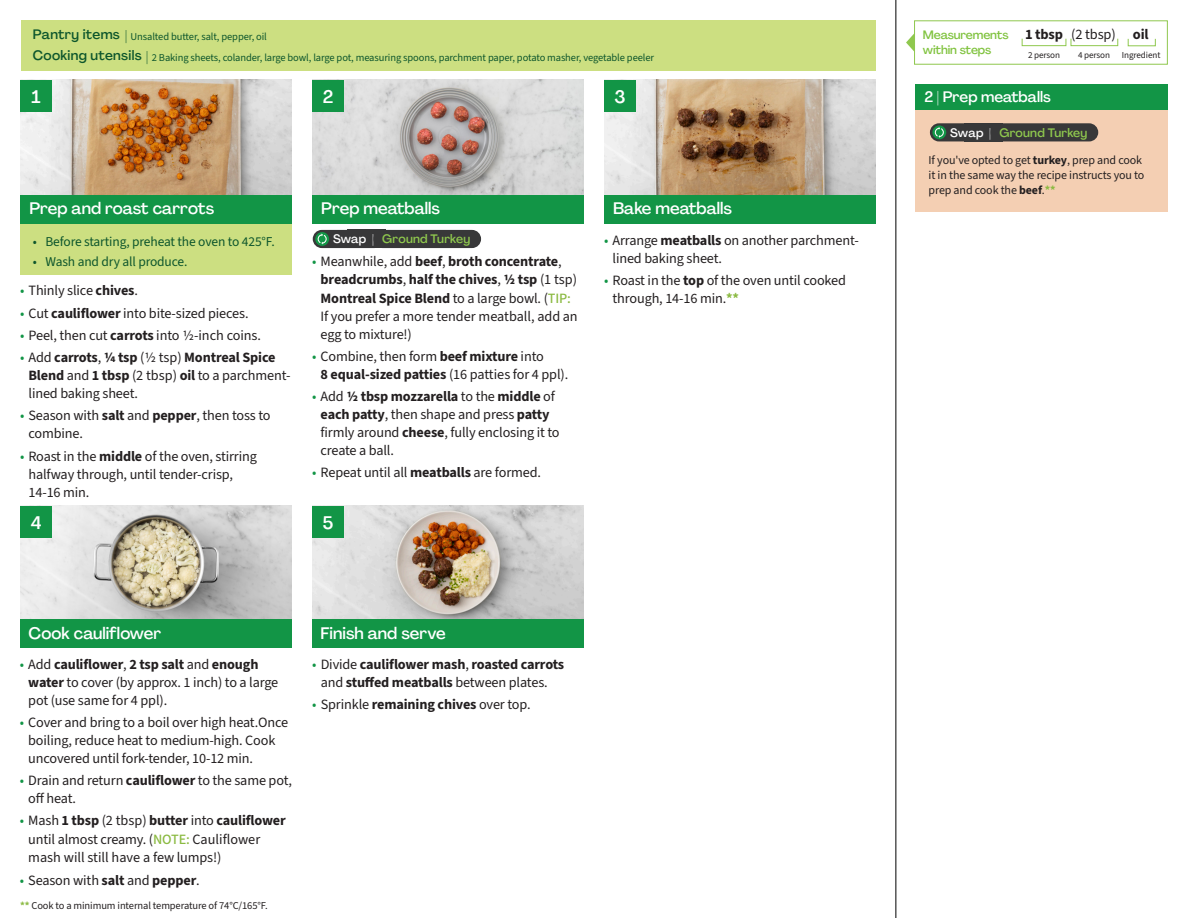
<style>
.page{position:relative;width:1188px;height:918px;background:#fff}
.page>*{position:absolute;margin:0;border:0;box-sizing:border-box;transform-origin:0 0}
.t1{font:500 18px "Agrandir";color:#fff}
.t2{font:500 16.5px "Agrandir";color:#fff}
.t3{font:500 15px "Agrandir";color:#fff}
.t4{font:700 14.4px "Source Sans 3";letter-spacing:-.01em;color:#231f20}
.t5{font:14.25px/18px "Source Sans 3";letter-spacing:-.01em;color:#231f20}
.t6{font:700 14.25px/18px "Source Sans 3";letter-spacing:-.01em;color:#231f20;text-align:center}
.t7{font:13.5px "Source Sans 3";letter-spacing:-.01em;color:#0d562c}
.t8{font:500 13.5px "Agrandir";letter-spacing:.025em;color:#0d562c}
.t9{font:500 12.15px "Agrandir";letter-spacing:.015em;color:#8fc84e}
.t10{font:12px/15px "Source Sans 3";letter-spacing:-.01em;color:#231f20}
.t11{font:500 12px/15.8px "Agrandir";letter-spacing:-.01em;color:#81c340}
.t12{font:10.5px "Source Sans 3";letter-spacing:-.01em;color:#0d562c}
.t13{font:10.5px "Source Sans 3";letter-spacing:-.01em;color:#231f20}
.t14{font:9.15px "Source Sans 3";letter-spacing:-.01em;color:#231f20}
.s1{font-family:"Agrandir";font-weight:500;font-size:13.5px}
.s2{color:#129546}
.s3{font-weight:700}
.s4{color:#fff}
.s5{font-weight:500;color:#8bba42}
.s6{font-weight:700;color:#8bba42}
.s7{font-weight:400;color:#129546}
.s8{font-weight:400}
</style>
<div class="page">
<img style="left:20px;top:506px;width:272px;height:113px">
<img style="left:312px;top:506px;width:272px;height:113px">
<img style="left:20px;top:80px;width:272px;height:115px">
<img style="left:312px;top:80px;width:272px;height:115px">
<img style="left:604px;top:80px;width:272px;height:115px">
<div style="left:312px;top:195px;width:272px;height:29px;background:#129546"></div>
<div style="left:20px;top:195px;width:272px;height:29px;background:#129546"></div>
<div style="left:20px;top:619px;width:272px;height:29px;background:#129546"></div>
<div style="left:312px;top:619px;width:272px;height:29px;background:#129546"></div>
<div style="left:604px;top:195px;width:272px;height:29px;background:#129546"></div>
<div style="left:21px;top:20px;width:855px;height:51px;background:#ccdf81"></div>
<div style="left:20px;top:224px;width:272px;height:50px;background:#ccdf81"></div>
<hr style="left:896px;top:0;width:1px;height:918px;background:#000">
<div style="left:20px;top:506px;width:32px;height:32px;background:#129546"></div>
<div style="left:20px;top:80px;width:32px;height:32px;background:#129546"></div>
<div style="left:312px;top:506px;width:32px;height:32px;background:#129546"></div>
<div style="left:312px;top:80px;width:32px;height:32px;background:#129546"></div>
<div style="left:604px;top:80px;width:32px;height:32px;background:#129546"></div>
<div style="left:914px;top:20px;width:254px;height:45px;border:1px solid #8fc84e"></div>
<div style="left:1022px;top:38px;width:44px;height:8px;border:1px solid #8fc84e"></div>
<div style="left:1071px;top:38px;width:47px;height:8px;border:1px solid #8fc84e"></div>
<div style="left:1128px;top:38px;width:28px;height:8px;border:1px solid #8fc84e"></div>
<svg style="left:906px;top:33px;width:9px;height:19px"></svg>
<div style="left:348px;top:230px;width:38px;height:18px;background:#383839"></div>
<div style="left:313px;top:230px;width:70px;height:18px;background:#383839;border-radius:9px"></div>
<svg style="left:315px;top:232px;width:14px;height:14px"></svg>
<svg style="left:318px;top:234px;width:9px;height:10px"></svg>
<div style="left:373px;top:230px;width:108px;height:18px;background:#383839;border-radius:9px"></div>
<div style="left:916px;top:110px;width:252px;height:101px;background:#f4cfb3"></div>
<div style="left:916px;top:84px;width:252px;height:26px;background:#129546"></div>
<div style="left:965px;top:123px;width:38px;height:18px;background:#383839"></div>
<div style="left:930px;top:123px;width:70px;height:18px;background:#383839;border-radius:9px"></div>
<svg style="left:932px;top:125px;width:14px;height:14px"></svg>
<svg style="left:935px;top:127px;width:9px;height:11px"></svg>
<div style="left:991px;top:123px;width:107px;height:18px;background:#383839;border-radius:9px"></div>
<p class="t12" style="left:33px;top:30px;width:236px"><span class="s1">Pantry items |</span> Unsalted butter, salt, pepper, oil</p>
<p class="t8" style="left:33px;top:47px;width:110px">Cooking utensils</p>
<p class="t12" style="left:146px;top:51px;width:509px"><span class="s1">|</span> 2 Baking sheets, colander, large bowl, large pot, measuring spoons, parchment paper, potato masher, vegetable peeler</p>
<p class="t1" style="left:32px;top:86px;width:11px">1</p>
<p class="t1" style="left:323px;top:86px;width:12px">2</p>
<p class="t1" style="left:614px;top:85px;width:13px">3</p>
<p class="t2" style="left:29px;top:198px;width:186px">Prep and roast carrots</p>
<p class="t2" style="left:321px;top:198px;width:120px">Prep meatballs</p>
<p class="t2" style="left:613px;top:198px;width:121px">Bake meatballs</p>
<p class="t7" style="left:33px;top:233px;width:244px">• Before starting, preheat the oven to 425°F.</p>
<p class="t7" style="left:33px;top:253px;width:156px">• Wash and dry all produce.</p>
<p class="t5" style="left:20px;top:282px;width:120px"><span class="s2">•</span> Thinly slice <span class="s3">chives</span>.</p>
<p class="t5" style="left:20px;top:304px;width:230px"><span class="s2">•</span> Cut <span class="s3">cauliflower</span> into bite-sized pieces.</p>
<p class="t5" style="left:20px;top:326px;width:242px"><span class="s2">•</span> Peel, then cut <span class="s3">carrots</span> into 1/2-inch coins.</p>
<p class="t5" style="left:29px;top:349px;width:263px;text-indent:-9px"><span class="s2">•</span> Add <span class="s3">carrots</span>, <span class="s3">1/4 tsp</span> (1/2 tsp) <span class="s3">Montreal Spice<br>Blend</span> and <span class="s3">1 tbsp</span> (2 tbsp) <span class="s3">oil</span> to a parchment&shy;lined baking sheet.</p>
<p class="t5" style="left:29px;top:407px;width:244px;text-indent:-9px"><span class="s2">•</span> Season with <span class="s3">salt</span> and <span class="s3">pepper</span>, then toss to combine.</p>
<p class="t5" style="left:29px;top:447px;width:230px;text-indent:-9px"><span class="s2">•</span> Roast in the <span class="s3">middle</span> of the oven, stirring halfway through, until tender-crisp,<br>14-16 min.</p>
<p class="t9" style="left:333px;top:232px;width:139px"><span class="s4">Swap |</span> Ground Turkey</p>
<p class="t5" style="left:321px;top:252px;width:258px;text-indent:-9px"><span class="s2">•</span> Meanwhile, add <span class="s3">beef</span>, <span class="s3">broth concentrate</span>, <span class="s3">breadcrumbs</span>, <span class="s3">half the chives</span>, <span class="s3">1/2 tsp</span> (1 tsp)<br><span class="s3">Montreal Spice Blend</span> to a large bowl. (<span class="s5">TIP:<br></span>If you prefer a more tender meatball, add an egg to mixture!)</p>
<p class="t5" style="left:321px;top:347px;width:249px;text-indent:-9px"><span class="s2">•</span> Combine, then form <span class="s3">beef mixture</span> into<br><span class="s3">8 equal-sized patties</span> (16 patties for 4 ppl).</p>
<p class="t5" style="left:321px;top:388px;width:241px;text-indent:-9px"><span class="s2">•</span> Add <span class="s3">1/2 tbsp mozzarella</span> to the <span class="s3">middle</span> of <span class="s3">each patty</span>, then shape and press <span class="s3">patty </span>firmly around <span class="s3">cheese</span>, fully enclosing it to create a ball.</p>
<p class="t5" style="left:312px;top:464px;width:230px"><span class="s2">•</span> Repeat until all <span class="s3">meatballs</span> are formed.</p>
<p class="t5" style="left:613px;top:231px;width:248px;text-indent:-9px"><span class="s2">•</span> Arrange <span class="s3">meatballs</span> on another parchment&shy;lined baking sheet.</p>
<p class="t5" style="left:613px;top:271px;width:235px;text-indent:-9px"><span class="s2">•</span> Roast in the <span class="s3">top</span> of the oven until cooked through, 14-16 min.<span class="s6">**</span></p>
<p class="t1" style="left:31px;top:511px;width:12px">4</p>
<p class="t1" style="left:323px;top:511px;width:12px">5</p>
<p class="t2" style="left:29px;top:623px;width:134px">Cook cauliflower</p>
<p class="t2" style="left:321px;top:623px;width:127px">Finish and serve</p>
<p class="t5" style="left:28px;top:655px;width:252px;text-indent:-9px"><span class="s2">•</span> Add <span class="s3">cauliflower</span>, <span class="s3">2 tsp salt</span> and <span class="s3">enough water</span> to cover (by approx. 1 inch) to a large pot (use same for 4 ppl).</p>
<p class="t5" style="left:28px;top:713px;width:262px;text-indent:-9px"><span class="s2">•</span> Cover and bring to a boil over high heat.Once boiling, reduce heat to medium-high. Cook uncovered until fork-tender, 10-12 min.</p>
<p class="t5" style="left:28px;top:771px;width:265px;text-indent:-9px"><span class="s2">•</span> Drain and return <span class="s3">cauliflower</span> to the same pot, off heat.</p>
<p class="t5" style="left:28px;top:812px;width:259px;line-height:18.5px;text-indent:-9px"><span class="s2">•</span> Mash <span class="s3">1 tbsp</span> (2 tbsp) <span class="s3">butter</span> into <span class="s3">cauliflower </span>until almost creamy. (<span class="s5">NOTE:</span> Cauliflower mash will still have a few lumps!)</p>
<p class="t5" style="left:20px;top:871px;width:182px"><span class="s2">•</span> Season with <span class="s3">salt</span> and <span class="s3">pepper</span>.</p>
<p class="t13" style="left:20px;top:898px;width:249px"><span class="s6">**</span> Cook to a minimum internal temperature of 74°C/165°F.</p>
<p class="t6" style="left:312px;top:655px;width:254px"><span class="s7">•</span> <span class="s8">Divide</span> cauliflower mash<span class="s8">,</span> roasted carrots <span class="s8">and</span> stuffed meatballs <span class="s8">between plates.</span></p>
<p class="t5" style="left:312px;top:695px;width:220px"><span class="s2">•</span> Sprinkle <span class="s3">remaining chives</span> over top.</p>
<p class="t11" style="left:923px;top:26px;width:87px">Measurements within steps</p>
<p class="t4" style="left:1025px;top:25px;width:125px">1 tbsp <span class="s8">(2 tbsp)</span> oil</p>
<p class="t14" style="left:1028px;top:49px;width:34px">2 person</p>
<p class="t14" style="left:1078px;top:49px;width:34px">4 person</p>
<p class="t14" style="left:1122px;top:49px;width:40px">Ingredient</p>
<p class="t3" style="left:924px;top:88px;width:128px">2 | Prep meatballs</p>
<p class="t9" style="left:950px;top:125px;width:139px"><span class="s4">Swap |</span> Ground Turkey</p>
<p class="t10" style="left:929px;top:153px;width:217px">If you've opted to get <span class="s3">turkey</span>, prep and cook it in the same way the recipe instructs you to prep and cook the <span class="s3">beef</span>.<span class="s6">**</span></p>
</div>
